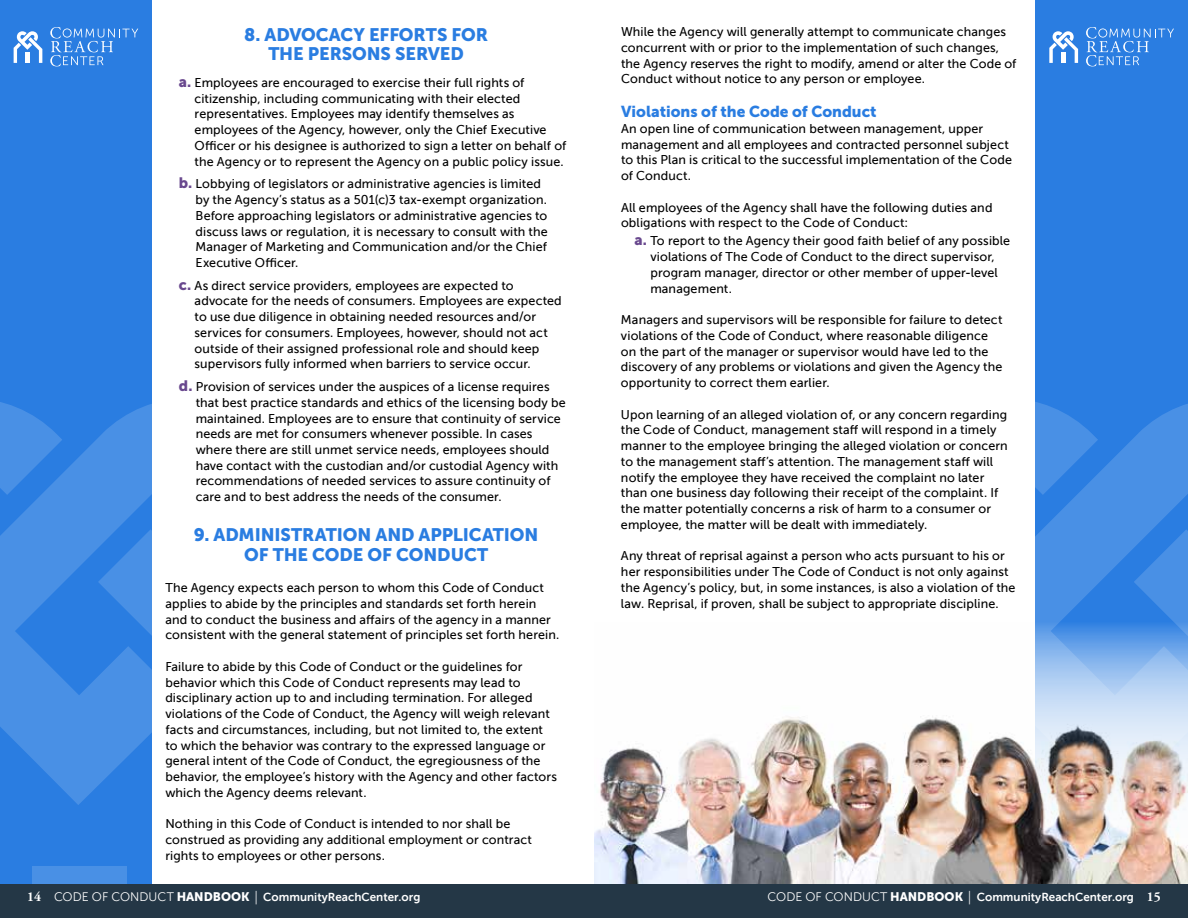
<style>
.page{position:relative;width:1188px;height:918px;background:#fff}
.page>*{position:absolute;margin:0;border:0;box-sizing:border-box;transform-origin:0 0}
.t1{font:18px/19.5px "Museo Sans 900";letter-spacing:-.005em;color:#2a7de1;text-align:center}
.t2{font:15.75px "Museo Sans 900";color:#2a7de1}
.t3{font:12.75px/15.8px "Museo Sans 500";letter-spacing:.01em;color:#000}
.t4{font:11.7px "Museo Sans 700";color:#fff}
.s1{font-family:"Museo Sans 900";font-size:15px;color:#69488e}
.s2{font-family:"Adobe Garamond Pro";font-weight:700;font-size:13.5px}
.s3{font-family:"Museo Sans 300";font-size:12.3px}
.s4{font-family:"Museo Sans 900";font-size:12.3px}
.s5{font-family:"Adobe Garamond Pro";font-size:13.5px}
</style>
<div class="page">
<div style="left:1036px;top:0;width:152px;height:918px;background:#2a7de1"></div>
<svg style="left:1035px;top:398px;width:153px;height:224px;fill:#4990e5"></svg>
<svg style="left:1134px;top:529px;width:54px;height:93px"></svg>
<img style="left:594px;top:622px;width:594px;height:263px">
<div style="left:0;top:0;width:152px;height:918px;background:#2a7de1"></div>
<svg style="left:50px;top:27px;width:88px;height:39px"></svg>
<svg style="left:14px;top:31px;width:28px;height:32px"></svg>
<svg style="left:0;top:402px;width:152px;height:403px;fill:#4990e5"></svg>
<svg style="left:98px;top:529px;width:291px;height:356px"></svg>
<div style="left:32px;top:866px;width:94px;height:19px;background:#4990e5"></div>
<div style="left:0;top:885px;width:594px;height:33px;background:#243746"></div>
<svg style="left:1086px;top:27px;width:88px;height:39px"></svg>
<svg style="left:1049px;top:31px;width:29px;height:32px"></svg>
<div style="left:594px;top:885px;width:594px;height:33px;background:#243746"></div>
<h1 class="t1" style="left:244px;top:24px;width:246px">8. ADVOCACY EFFORTS FOR<br>THE PERSONS SERVED</h1>
<p class="t3" style="left:195px;top:75px;width:373px;text-indent:-16px"><span class="s1">a.</span> Employees are encouraged to exercise their full rights of citizenship, including communicating with their elected representatives. Employees may identify themselves as employees of the Agency, however, only the Chief Executive Officer or his designee is authorized to sign a letter on behalf of the Agency or to represent the Agency on a public policy issue.</p>
<p class="t3" style="left:196px;top:176px;width:354px;text-indent:-17px"><span class="s1">b.</span> Lobbying of legislators or administrative agencies is limited by the Agency’s status as a 501(c)3 tax-exempt organization.<br>Before approaching legislators or administrative agencies to discuss laws or regulation, it is necessary to consult with the Manager of Marketing and Communication and/or the Chief Executive Officer.</p>
<p class="t3" style="left:195px;top:277px;width:369px;text-indent:-16px"><span class="s1">c.</span> As direct service providers, employees are expected to advocate for the needs of consumers. Employees are expected to use due diligence in obtaining needed resources and/or services for consumers. Employees, however, should not act outside of their assigned professional role and should keep supervisors fully informed when barriers to service occur.</p>
<p class="t3" style="left:196px;top:379px;width:372px;text-indent:-17px"><span class="s1">d.</span> Provision of services under the auspices of a license requires that best practice standards and ethics of the licensing body be maintained. Employees are to ensure that continuity of service needs are met for consumers whenever possible. In cases where there are still unmet service needs, employees should have contact with the custodian and/or custodial Agency with recommendations of needed services to assure continuity of care and to best address the needs of the consumer.</p>
<h1 class="t1" style="left:194px;top:525px;width:346px">9. ADMINISTRATION AND APPLICATION<br>OF THE CODE OF CONDUCT</h1>
<p class="t3" style="left:165px;top:580px;width:395px">The Agency expects each person to whom this Code of Conduct applies to abide by the principles and standards set forth herein and to conduct the business and affairs of the agency in a manner consistent with the general statement of principles set forth herein.</p>
<p class="t3" style="left:165px;top:659px;width:393px">Failure to abide by this Code of Conduct or the guidelines for behavior which this Code of Conduct represents may lead to disciplinary action up to and including termination. For alleged violations of the Code of Conduct, the Agency will weigh relevant facts and circumstances, including, but not limited to, the extent to which the behavior was contrary to the expressed language or general intent of the Code of Conduct, the egregiousness of the behavior, the employee’s history with the Agency and other factors which the Agency deems relevant.</p>
<p class="t3" style="left:165px;top:816px;width:368px">Nothing in this Code of Conduct is intended to nor shall be construed as providing any additional employment or contract rights to employees or other persons.</p>
<p class="t3" style="left:621px;top:24px;width:397px">While the Agency will generally attempt to communicate changes concurrent with or prior to the implementation of such changes, the Agency reserves the right to modify, amend or alter the Code of Conduct without notice to any person or employee.</p>
<p class="t2" style="left:621px;top:103px;width:257px">Violations of the Code of Conduct</p>
<p class="t3" style="left:621px;top:121px;width:392px">An open line of communication between management, upper management and all employees and contracted personnel subject to this Plan is critical to the successful implementation of the Code of Conduct.</p>
<p class="t3" style="left:621px;top:199px;width:373px">All employees of the Agency shall have the following duties and obligations with respect to the Code of Conduct:</p>
<p class="t3" style="left:650px;top:233px;width:361px;text-indent:-16px"><span class="s1">a.</span> To report to the Agency their good faith belief of any possible violations of The Code of Conduct to the direct supervisor, program manager, director or other member of upper-level management.</p>
<p class="t3" style="left:621px;top:312px;width:383px">Managers and supervisors will be responsible for failure to detect violations of the Code of Conduct, where reasonable diligence on the part of the manager or supervisor would have led to the discovery of any problems or violations and given the Agency the opportunity to correct them earlier.</p>
<p class="t3" style="left:621px;top:406px;width:388px">Upon learning of an alleged violation of, or any concern regarding the Code of Conduct, management staff will respond in a timely manner to the employee bringing the alleged violation or concern to the management staff’s attention. The management staff will notify the employee they have received the complaint no later than one business day following their receipt of the complaint. If the matter potentially concerns a risk of harm to a consumer or employee, the matter will be dealt with immediately.</p>
<p class="t3" style="left:621px;top:548px;width:396px">Any threat of reprisal against a person who acts pursuant to his or her responsibilities under The Code of Conduct is not only against the Agency’s policy, but, in some instances, is also a violation of the law. Reprisal, if proven, shall be subject to appropriate discipline.</p>
<p class="t4" style="left:27px;top:890px;width:395px"><span class="s2">14</span> <span class="s3">CODE OF CONDUCT</span> <span class="s4">HANDBOOK</span> <span class="s5">|</span> CommunityReachCenter.org</p>
<p class="t4" style="left:768px;top:890px;width:395px"><span class="s3">CODE OF CONDUCT</span> <span class="s4">HANDBOOK</span> <span class="s5">|</span> CommunityReachCenter.org <span class="s2">15</span></p>
</div>
